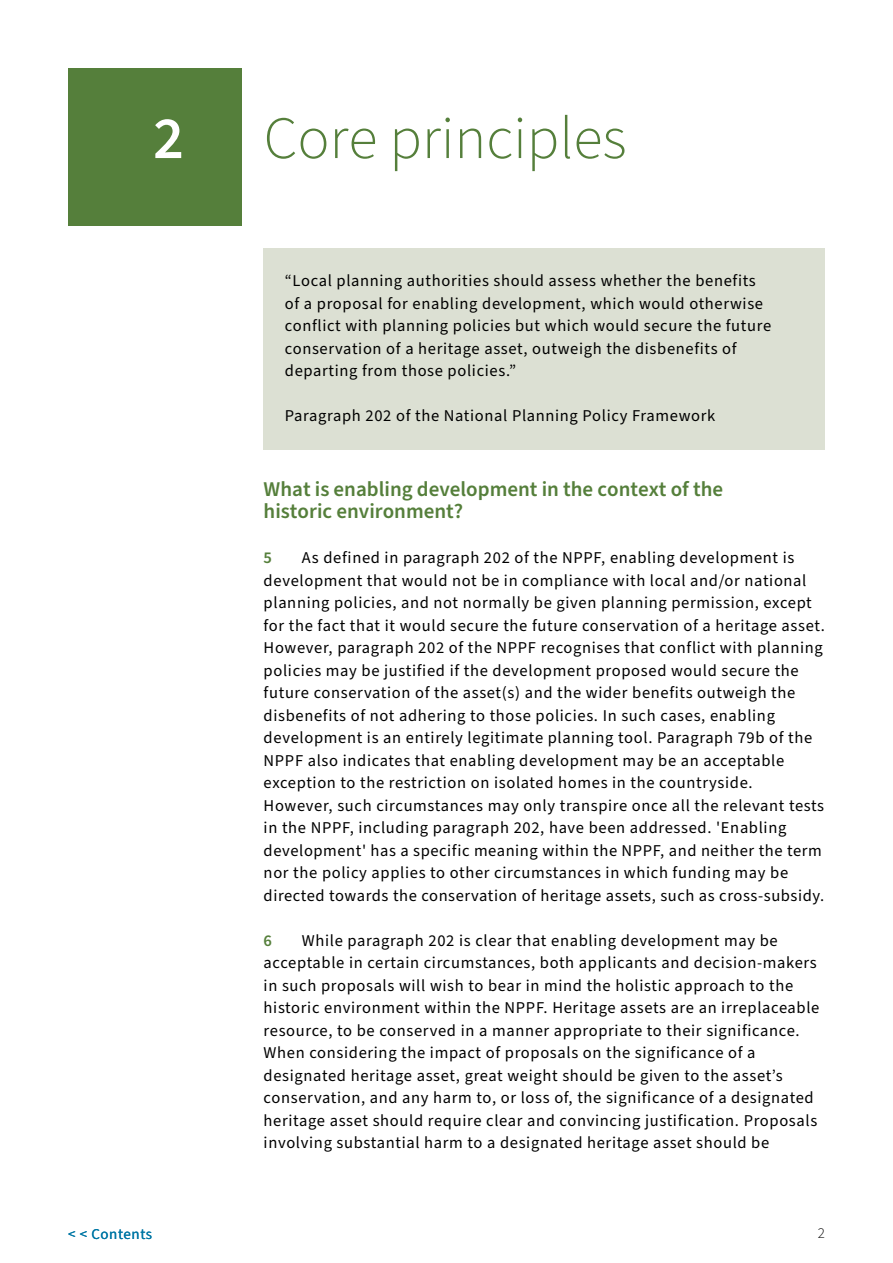
<style>
.page{position:relative;width:893px;height:1263px;background:#fff}
.page>*{position:absolute;margin:0;border:0;box-sizing:border-box;transform-origin:0 0}
.Main_Heading{font:300 60px "Source Sans Pro";color:#557f3b}
.Main_Heading-2{font:600 60px "Source Sans Pro";color:#fff}
.Heading_1{font:600 21px/22.5px "Source Sans Pro";color:#557f3b}
.Body_text_-_TEXT_BOX{font:16.5px/22.5px "Source Sans Pro";letter-spacing:.04em;color:#000}
.t1{font:600 16.5px "Source Sans Pro";color:#557f3b}
.t2{font:15px "Source Sans Pro";letter-spacing:.04em;color:#0077a5}
.t3{font:300 15px "Source Sans Pro";color:#000}
</style>
<div class="page">
<div style="left:68px;top:68px;width:173px;height:158px;background:#557f3b"></div>
<div style="left:264px;top:248px;width:561px;height:201px;background:#dce0d3"></div>
<p class="Main_Heading-2" style="left:153px;top:98px;width:32px">2</p>
<p class="Main_Heading" style="left:264px;top:98px;width:364px">Core principles</p>
<p class="Body_text_-_TEXT_BOX" style="left:285px;top:270px;width:488px">“Local planning authorities should assess whether the benefits of a proposal for enabling development, which would otherwise conflict with planning policies but which would secure the future conservation of a heritage asset, outweigh the disbenefits of departing from those policies.”</p>
<p class="Body_text_-_TEXT_BOX" style="left:285px;top:405px;width:432px">Paragraph 202 of the National Planning Policy Framework</p>
<h1 class="Heading_1" style="left:264px;top:478px;width:461px">What is enabling development in the context of the historic environment?</h1>
<p class="t1" style="left:264px;top:547px;width:10px">5</p>
<p class="Body_text_-_TEXT_BOX" style="left:264px;top:547px;width:563px;text-indent:38px">As defined in paragraph 202 of the NPPF, enabling development is development that would not be in compliance with local and/or national planning policies, and not normally be given planning permission, except for the fact that it would secure the future conservation of a heritage asset.<br>However, paragraph 202 of the NPPF recognises that conflict with planning policies may be justified if the development proposed would secure the future conservation of the asset(s) and the wider benefits outweigh the disbenefits of not adhering to those policies. In such cases, enabling development is an entirely legitimate planning tool. Paragraph 79b of the NPPF also indicates that enabling development may be an acceptable exception to the restriction on isolated homes in the countryside.<br>However, such circumstances may only transpire once all the relevant tests in the NPPF, including paragraph 202, have been addressed. 'Enabling development' has a specific meaning within the NPPF, and neither the term nor the policy applies to other circumstances in which funding may be directed towards the conservation of heritage assets, such as cross-subsidy.</p>
<p class="t1" style="left:264px;top:929px;width:10px">6</p>
<p class="Body_text_-_TEXT_BOX" style="left:264px;top:929px;width:557px;text-indent:38px">While paragraph 202 is clear that enabling development may be acceptable in certain circumstances, both applicants and decision-makers in such proposals will wish to bear in mind the holistic approach to the historic environment within the NPPF. Heritage assets are an irreplaceable resource, to be conserved in a manner appropriate to their significance.<br>When considering the impact of proposals on the significance of a designated heritage asset, great weight should be given to the asset’s conservation, and any harm to, or loss of, the significance of a designated heritage asset should require clear and convincing justification. Proposals involving substantial harm to a designated heritage asset should be</p>
<p class="t2" style="left:68px;top:1224px;width:86px">&lt; &lt; Contents</p>
<p class="t3" style="left:818px;top:1223px;width:9px">2</p>
</div>
